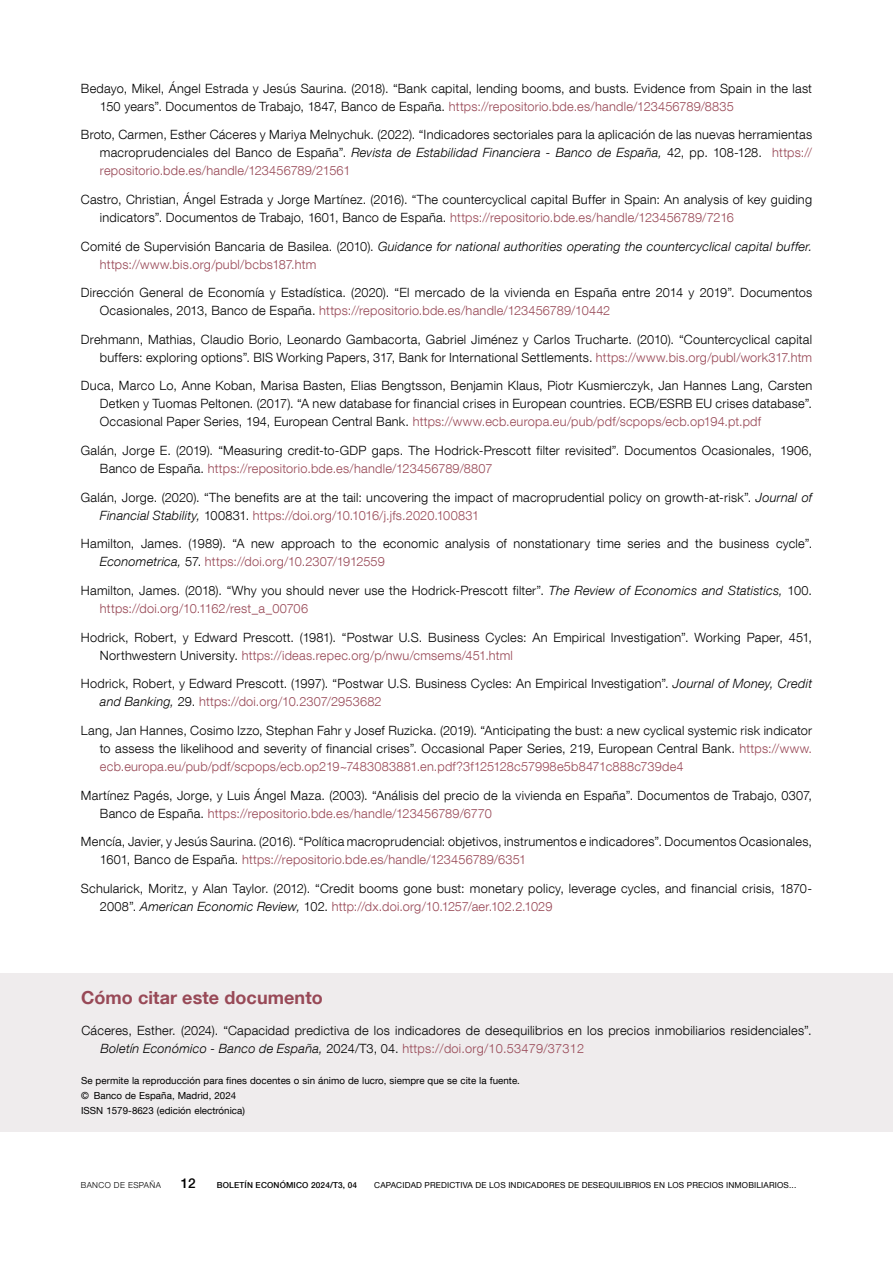
<style>
.page{position:relative;width:893px;height:1263px;background:#fff}
.page>*{position:absolute;margin:0;border:0;box-sizing:border-box;transform-origin:0 0}
.Indice_1{font:700 18px "Bd E Neue Helvetica";letter-spacing:.005em;color:#984957}
.t1{font:500 13.5px "Bd E Neue Helvetica";color:#000}
.Texto_bibliografía{font:300 12.75px/18px "Bd E Neue Helvetica";letter-spacing:.02em;color:#000}
.Texto_bibliografía-2{font:italic 300 12.75px/18px "Bd E Neue Helvetica";letter-spacing:.02em;color:#000}
.Texto_ISSN{font:9.75px "Bd E Neue Helvetica";letter-spacing:.005em;color:#000}
.t2{font:8.25px "Bd E Neue Helvetica";letter-spacing:.02em;color:#000}
.t3{font:500 8.25px "Bd E Neue Helvetica";letter-spacing:.02em;color:#000}
.t4{font:300 8.25px "Bd E Neue Helvetica";letter-spacing:.05em;color:#000}
.s1{color:#984856}
.s2{font-style:italic}
.s3{font-style:normal}
.s4{font-style:normal;color:#984856}
</style>
<div class="page">
<div style="left:0;top:973px;width:893px;height:158px;background:#efeced"></div>
<p class="Texto_bibliografía" style="left:100px;top:79px;width:714px;text-indent:-19px">Bedayo, Mikel, Ángel Estrada y Jesús Saurina. (2018). “Bank capital, lending booms, and busts. Evidence from Spain in the last<br>150 years”. Documentos de Trabajo, 1847, Banco de España. <span class="s1">https://repositorio.bde.es/handle/123456789/8835</span></p>
<p class="Texto_bibliografía" style="left:100px;top:125px;width:714px;text-align:justify;text-indent:-19px">Broto, Carmen, Esther Cáceres y Mariya Melnychuk. (2022). “Indicadores sectoriales para la aplicación de las nuevas herramientas macroprudenciales del Banco de España”. <span class="s2">Revista de Estabilidad Financiera - Banco de España,</span> 42, pp. 108-128. <span class="s1">https:// repositorio.bde.es/handle/123456789/21561</span></p>
<p class="Texto_bibliografía" style="left:100px;top:190px;width:714px;text-indent:-19px">Castro, Christian, Ángel Estrada y Jorge Martínez. (2016). “The countercyclical capital Buffer in Spain: An analysis of key guiding indicators”. Documentos de Trabajo, 1601, Banco de España. <span class="s1">https://repositorio.bde.es/handle/123456789/7216</span></p>
<p class="Texto_bibliografía-2" style="left:100px;top:237px;width:714px;text-indent:-19px"><span class="s3">Comité de Supervisión Bancaria de Basilea. (2010).</span> Guidance for national authorities operating the countercyclical capital buffer. <span class="s4">https://www.bis.org/publ/bcbs187.htm</span></p>
<p class="Texto_bibliografía" style="left:100px;top:283px;width:714px;text-indent:-19px">Dirección General de Economía y Estadística. (2020). “El mercado de la vivienda en España entre 2014 y 2019”. Documentos<br>Ocasionales, 2013, Banco de España. <span class="s1">https://repositorio.bde.es/handle/123456789/10442</span></p>
<p class="Texto_bibliografía" style="left:81px;top:330px;width:733px;text-align:right">Drehmann, Mathias, Claudio Borio, Leonardo Gambacorta, Gabriel Jiménez y Carlos Trucharte. (2010). “Countercyclical capital buffers: exploring options”. BIS Working Papers, 317, Bank for International Settlements. <span class="s1">https://www.bis.org/publ/work317.htm</span></p>
<p class="Texto_bibliografía" style="left:100px;top:377px;width:714px;text-align:justify;text-indent:-19px">Duca, Marco Lo, Anne Koban, Marisa Basten, Elias Bengtsson, Benjamin Klaus, Piotr Kusmierczyk, Jan Hannes Lang, Carsten Detken y Tuomas Peltonen. (2017). “A new database for financial crises in European countries. ECB/ESRB EU crises database”.<br>Occasional Paper Series, 194, European Central Bank. <span class="s1">https://www.ecb.europa.eu/pub/pdf/scpops/ecb.op194.pt.pdf</span></p>
<p class="Texto_bibliografía" style="left:100px;top:441px;width:714px;text-indent:-19px">Galán, Jorge E. (2019). “Measuring credit-to-GDP gaps. The Hodrick-Prescott filter revisited”. Documentos Ocasionales, 1906,<br>Banco de España. <span class="s1">https://repositorio.bde.es/handle/123456789/8807</span></p>
<p class="Texto_bibliografía" style="left:100px;top:488px;width:714px;text-indent:-19px">Galán, Jorge. (2020). “The benefits are at the tail: uncovering the impact of macroprudential policy on growth-at-risk”. <span class="s2">Journal of<br>Financial Stability,</span> 100831. <span class="s1">https://doi.org/10.1016/j.jfs.2020.100831</span></p>
<p class="Texto_bibliografía" style="left:100px;top:534px;width:714px;text-indent:-19px">Hamilton, James. (1989). “A new approach to the economic analysis of nonstationary time series and the business cycle”.<br><span class="s2">Econometrica,</span> 57. <span class="s1">https://doi.org/10.2307/1912559</span></p>
<p class="Texto_bibliografía" style="left:100px;top:581px;width:714px;text-indent:-19px">Hamilton, James. (2018). “Why you should never use the Hodrick-Prescott filter”. <span class="s2">The Review of Economics and Statistics,</span> 100. <span class="s1">https://doi.org/10.1162/rest_a_00706</span></p>
<p class="Texto_bibliografía" style="left:100px;top:628px;width:714px;text-indent:-19px">Hodrick, Robert, y Edward Prescott. (1981). “Postwar U.S. Business Cycles: An Empirical Investigation”. Working Paper, 451,<br>Northwestern University. <span class="s1">https://ideas.repec.org/p/nwu/cmsems/451.html</span></p>
<p class="Texto_bibliografía" style="left:100px;top:674px;width:714px;text-indent:-19px">Hodrick, Robert, y Edward Prescott. (1997). “Postwar U.S. Business Cycles: An Empirical Investigation”. <span class="s2">Journal of Money, Credit and Banking,</span> 29. <span class="s1">https://doi.org/10.2307/2953682</span></p>
<p class="Texto_bibliografía" style="left:100px;top:721px;width:714px;text-align:justify;text-indent:-19px">Lang, Jan Hannes, Cosimo Izzo, Stephan Fahr y Josef Ruzicka. (2019). “Anticipating the bust: a new cyclical systemic risk indicator to assess the likelihood and severity of financial crises”. Occasional Paper Series, 219, European Central Bank. <span class="s1">https://www. ecb.europa.eu/pub/pdf/scpops/ecb.op219~7483083881.en.pdf?3f125128c57998e5b8471c888c739de4</span></p>
<p class="Texto_bibliografía" style="left:100px;top:786px;width:714px;text-indent:-19px">Martínez Pagés, Jorge, y Luis Ángel Maza. (2003). “Análisis del precio de la vivienda en España”. Documentos de Trabajo, 0307,<br>Banco de España. <span class="s1">https://repositorio.bde.es/handle/123456789/6770</span></p>
<p class="Texto_bibliografía" style="left:100px;top:832px;width:714px;text-indent:-19px">Mencía, Javier, y Jesús Saurina. (2016). “Política macroprudencial: objetivos, instrumentos e indicadores”. Documentos Ocasionales,<br>1601, Banco de España. <span class="s1">https://repositorio.bde.es/handle/123456789/6351</span></p>
<p class="Texto_bibliografía" style="left:100px;top:879px;width:714px;text-indent:-19px">Schularick, Moritz, y Alan Taylor. (2012). “Credit booms gone bust: monetary policy, leverage cycles, and financial crisis, 1870-<br>2008”. <span class="s2">American Economic Review,</span> 102. <span class="s1">http://dx.doi.org/10.1257/aer.102.2.1029</span></p>
<p class="Indice_1" style="left:81px;top:986px;width:243px">Cómo citar este documento</p>
<p class="Texto_bibliografía" style="left:100px;top:1021px;width:713px;text-indent:-19px">Cáceres, Esther. (2024). “Capacidad predictiva de los indicadores de desequilibrios en los precios inmobiliarios residenciales”.<br><span class="s2">Boletín Económico - Banco de España,</span> 2024/T3, 04. <span class="s1">https://doi.org/10.53479/37312</span></p>
<p class="Texto_ISSN" style="left:81px;top:1075px;width:440px">Se permite la reproducción para fines docentes o sin ánimo de lucro, siempre que se cite la fuente.</p>
<p class="Texto_ISSN" style="left:81px;top:1090px;width:157px">© Banco de España, Madrid, 2024</p>
<p class="Texto_ISSN" style="left:81px;top:1105px;width:165px">ISSN 1579-8623 (edición electrónica)</p>
<p class="t4" style="left:81px;top:1180px;width:82px">BANCO DE ESPAÑA</p>
<p class="t1" style="left:181px;top:1175px;width:16px">12</p>
<p class="t3" style="left:217px;top:1180px;width:142px">BOLETÍN ECONÓMICO 2024/T3, 04</p>
<p class="t2" style="left:374px;top:1180px;width:424px">CAPACIDAD PREDICTIVA DE LOS INDICADORES DE DESEQUILIBRIOS EN LOS PRECIOS INMOBILIARIOS...</p>
</div>
